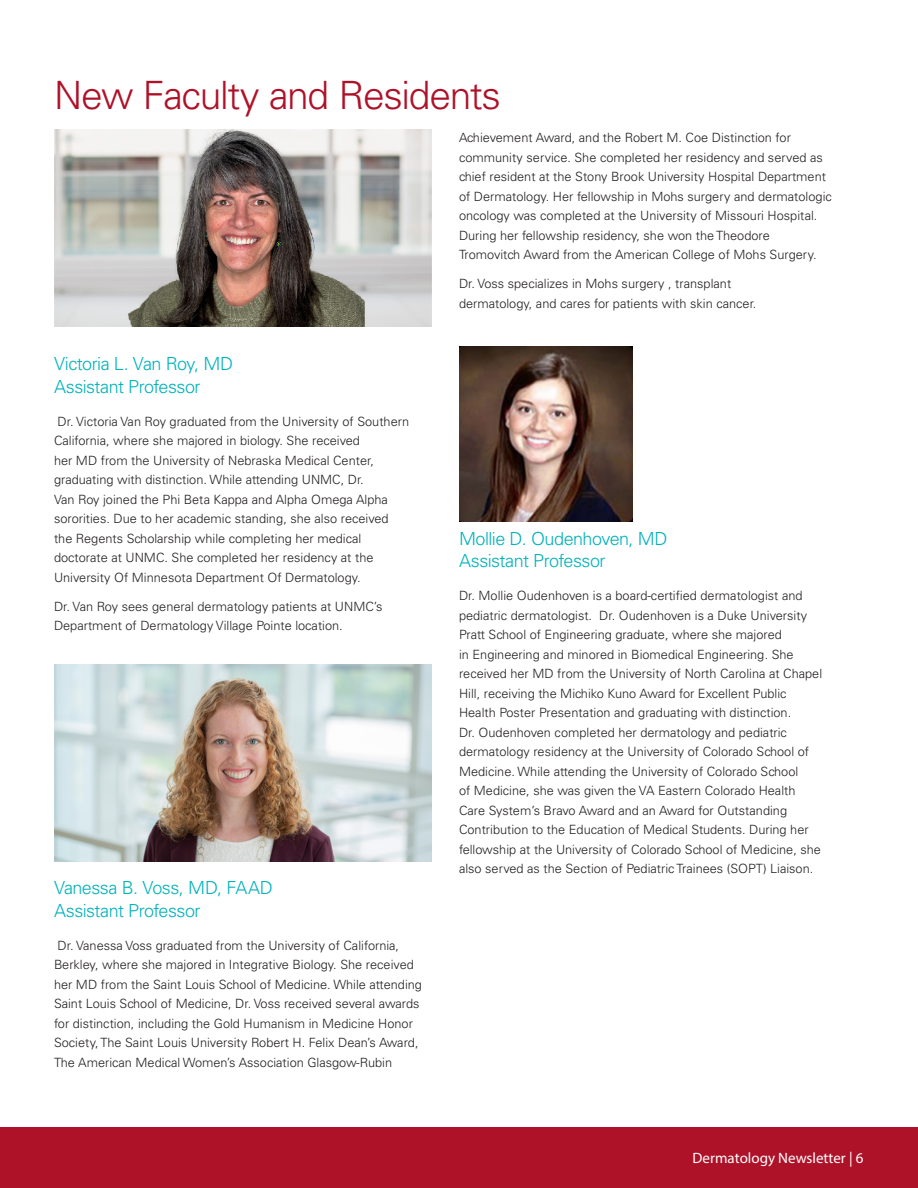
<style>
.page{position:relative;width:918px;height:1188px;background:#fff}
.page>*{position:absolute;margin:0;border:0;box-sizing:border-box;transform-origin:0 0}
.Large_Headline{font:300 39px "Univers LT Std";letter-spacing:-.035em;color:#ae1229}
.t1{font:300 18px/22.5px "Univers LT Std";letter-spacing:-.03em;color:#00b2b9}
.t2{font:15px "Myriad Pro";color:#fff}
.Body_Copy_Main{font:300 12.75px/19.5px "Univers LT Std";color:#231f20}
</style>
<div class="page">
<div style="left:0;top:1127px;width:918px;height:61px;background:#ae1229"></div>
<img style="left:54px;top:130px;width:378px;height:196px">
<img style="left:54px;top:664px;width:378px;height:197px">
<img style="left:459px;top:347px;width:174px;height:175px">
<p class="Large_Headline" style="left:54px;top:72px;width:449px">New Faculty and Residents</p>
<p class="t1" style="left:54px;top:353px;width:181px">Victoria L. Van Roy, MD<br>Assistant Professor</p>
<p class="Body_Copy_Main" style="left:54px;top:411px;width:357px">Dr. Victoria Van Roy graduated from the University of Southern California, where she majored in biology. She received<br>her MD from the University of Nebraska Medical Center, graduating with distinction. While attending UNMC, Dr.<br>Van Roy joined the Phi Beta Kappa and Alpha Omega Alpha sororities. Due to her academic standing, she also received the Regents Scholarship while completing her medical doctorate at UNMC. She completed her residency at the University Of Minnesota Department Of Dermatology.</p>
<p class="Body_Copy_Main" style="left:54px;top:597px;width:330px">Dr. Van Roy sees general dermatology patients at UNMC’s<br>Department of Dermatology Village Pointe location.</p>
<p class="t1" style="left:54px;top:877px;width:220px">Vanessa B. Voss, MD, FAAD<br>Assistant Professor</p>
<p class="Body_Copy_Main" style="left:54px;top:936px;width:370px">Dr. Vanessa Voss graduated from the University of California, Berkley, where she majored in Integrative Biology. She received her MD from the Saint Louis School of Medicine. While attending Saint Louis School of Medicine, Dr. Voss received several awards for distinction, including the Gold Humanism in Medicine Honor Society, The Saint Louis University Robert H. Felix Dean’s Award, The American Medical Women’s Association Glasgow-Rubin</p>
<p class="Body_Copy_Main" style="left:459px;top:128px;width:374px">Achievement Award, and the Robert M. Coe Distinction for community service. She completed her residency and served as chief resident at the Stony Brook University Hospital Department of Dermatology. Her fellowship in Mohs surgery and dermatologic oncology was completed at the University of Missouri Hospital.<br>During her fellowship residency, she won the Theodore Tromovitch Award from the American College of Mohs Surgery.</p>
<p class="Body_Copy_Main" style="left:459px;top:274px;width:299px">Dr. Voss specializes in Mohs surgery , transplant dermatology, and cares for patients with skin cancer.</p>
<p class="t1" style="left:459px;top:527px;width:210px">Mollie D. Oudenhoven, MD<br>Assistant Professor</p>
<p class="Body_Copy_Main" style="left:459px;top:586px;width:365px">Dr. Mollie Oudenhoven is a board-certified dermatologist and pediatric dermatologist. Dr. Oudenhoven is a Duke University Pratt School of Engineering graduate, where she majored<br>in Engineering and minored in Biomedical Engineering. She received her MD from the University of North Carolina at Chapel Hill, receiving the Michiko Kuno Award for Excellent Public Health Poster Presentation and graduating with distinction.<br>Dr. Oudenhoven completed her dermatology and pediatric dermatology residency at the University of Colorado School of Medicine. While attending the University of Colorado School<br>of Medicine, she was given the VA Eastern Colorado Health Care System’s Bravo Award and an Award for Outstanding Contribution to the Education of Medical Students. During her fellowship at the University of Colorado School of Medicine, she also served as the Section of Pediatric Trainees (SOPT) Liaison.</p>
<p class="t2" style="left:693px;top:1149px;width:172px">Dermatology Newsletter | 6</p>
</div>
